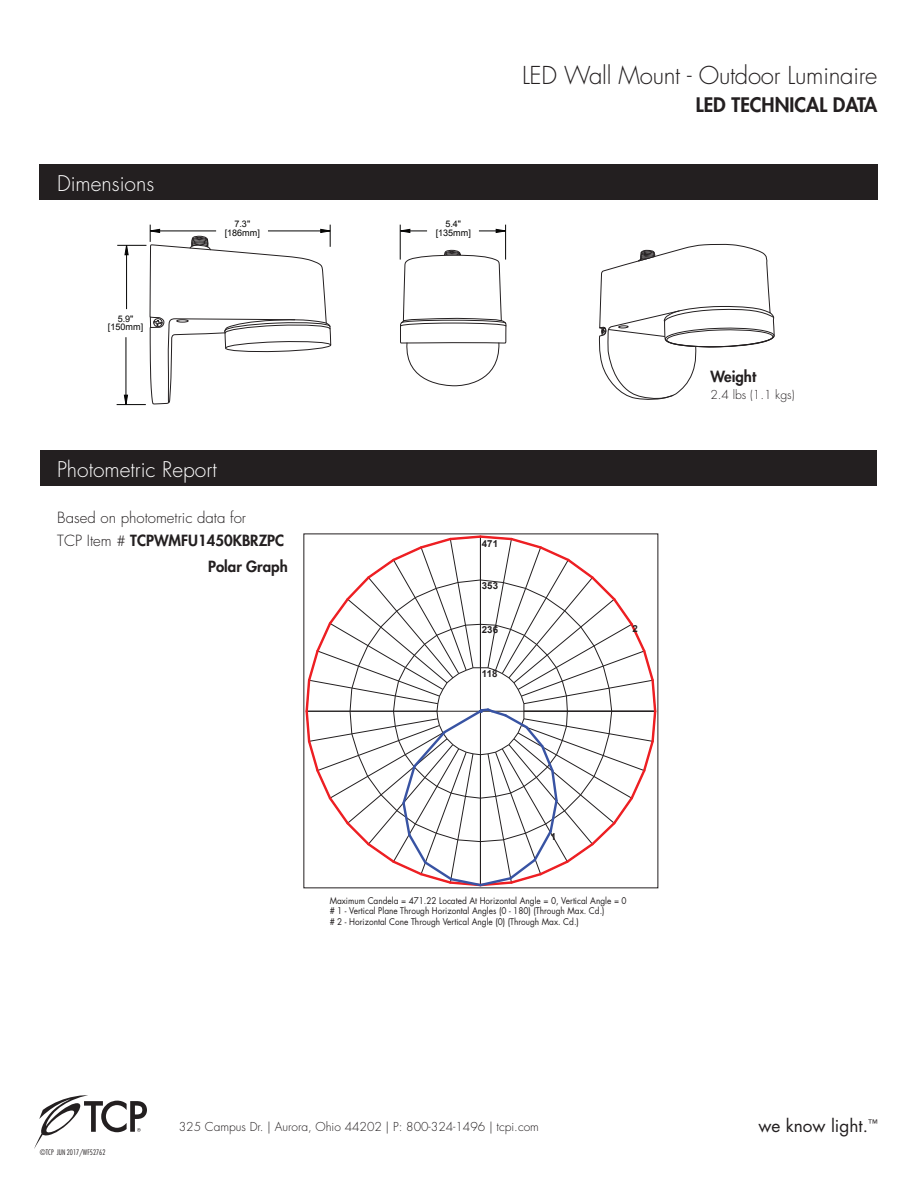
<style>
.page{position:relative;width:918px;height:1188px;background:#fff}
.page>*{position:absolute;margin:0;border:0;box-sizing:border-box;transform-origin:0 0}
.t1{font:300 24px "Futura Std";letter-spacing:-.01em;color:#231f20}
.t2{font:300 21px "Futura Std";color:#fff}
.t3{font:800 19.5px "Futura Std";color:#231f20}
.t4{font:17.25px "Futura Std";color:#231f20}
.t5{font:300 15px/22.5px "Futura Std";color:#231f20}
.t6{font:800 15px "Futura Std";color:#231f20}
.t7{font:300 12px "Futura Std";color:#231f20}
.t8{font:700 9.75px "Arial";color:#231f20}
.t9{font:9px "Futura Std";color:#231f20;scale:.92 1}
.t10{font:9px/8.7px "Arial";color:#050504;text-align:center}
.t11{font:300 condensed 7.5px "Futura Std";color:#231f20}
.s1{font-weight:800}
</style>
<div class="page">
<svg style="left:305px;top:536px;width:351px;height:350px"></svg>
<div style="left:39px;top:164px;width:839px;height:36px;background:#231f20"></div>
<div style="left:40px;top:450px;width:838px;height:36px;background:#231f20"></div>
<svg style="left:34px;top:1095px;width:113px;height:54px"></svg>
<svg style="left:599px;top:243px;width:176px;height:157px"></svg>
<svg style="left:400px;top:250px;width:107px;height:137px"></svg>
<svg style="left:117px;top:225px;width:215px;height:180px"></svg>
<hr style="left:268px;top:231px;width:62px;height:1px;background:#050504">
<hr style="left:150px;top:231px;width:66px;height:1px;background:#050504">
<hr style="left:505px;top:225px;width:1px;height:35px;background:#050504">
<hr style="left:400px;top:225px;width:1px;height:35px;background:#050504">
<svg style="left:479px;top:229px;width:27px;height:4px"></svg>
<svg style="left:400px;top:229px;width:27px;height:4px"></svg>
<hr style="left:126px;top:337px;width:1px;height:68px;background:#050504">
<hr style="left:126px;top:245px;width:1px;height:64px;background:#050504">
<p class="t2" style="left:57px;top:170px;width:99px">Dimensions</p>
<p class="t10" style="left:225px;top:220px;width:37px">7.3" [186mm]</p>
<p class="t10" style="left:436px;top:220px;width:37px">5.4" [135mm]</p>
<p class="t1" style="left:522px;top:60px;width:357px">LED Wall Mount - Outdoor Luminaire</p>
<p class="t3" style="left:696px;top:93px;width:183px">LED TECHNICAL DATA</p>
<p class="t10" style="left:108px;top:314px;width:37px">5.9" [150mm]</p>
<p class="t2" style="left:57px;top:457px;width:162px">Photometric Report</p>
<p class="t5" style="left:57px;top:507px;width:228px">Based on photometric data for<br>TCP Item # <span class="s1">TCPWMFU1450KBRZPC</span></p>
<p class="t6" style="left:208px;top:557px;width:81px">Polar Graph</p>
<p class="t8" style="left:482px;top:537px;width:18px">471</p>
<p class="t8" style="left:482px;top:580px;width:18px">353</p>
<p class="t8" style="left:482px;top:623px;width:18px">236</p>
<p class="t8" style="left:482px;top:667px;width:17px">118</p>
<p class="t6" style="left:710px;top:367px;width:47px">Weight</p>
<p class="t7" style="left:710px;top:388px;width:86px">2.4 lbs (1.1 kgs)</p>
<p class="t8" style="left:632px;top:622px;width:7px">2</p>
<p class="t8" style="left:551px;top:830px;width:7px">1</p>
<p class="t9" style="left:330px;top:895px;width:324px">Maximum Candela = 471.22 Located At Horizontal Angle = 0, Vertical Angle = 0</p>
<p class="t9" style="left:330px;top:905px;width:300px"># 1 - Vertical Plane Through Horizontal Angles (0 - 180) (Through Max. Cd.)</p>
<p class="t9" style="left:330px;top:916px;width:272px"># 2 - Horizontal Cone Through Vertical Angle (0) (Through Max. Cd.)</p>
<p class="t11" style="left:40px;top:1148px;width:67px">©TCP JUN 2017/WF52762</p>
<p class="t7" style="left:179px;top:1119px;width:362px">325 Campus Dr. | Aurora, Ohio 44202 | P: 800-324-1496 | tcpi.com</p>
<p class="t4" style="left:758px;top:1115px;width:121px">we know light.<sup>™</sup></p>
</div>
